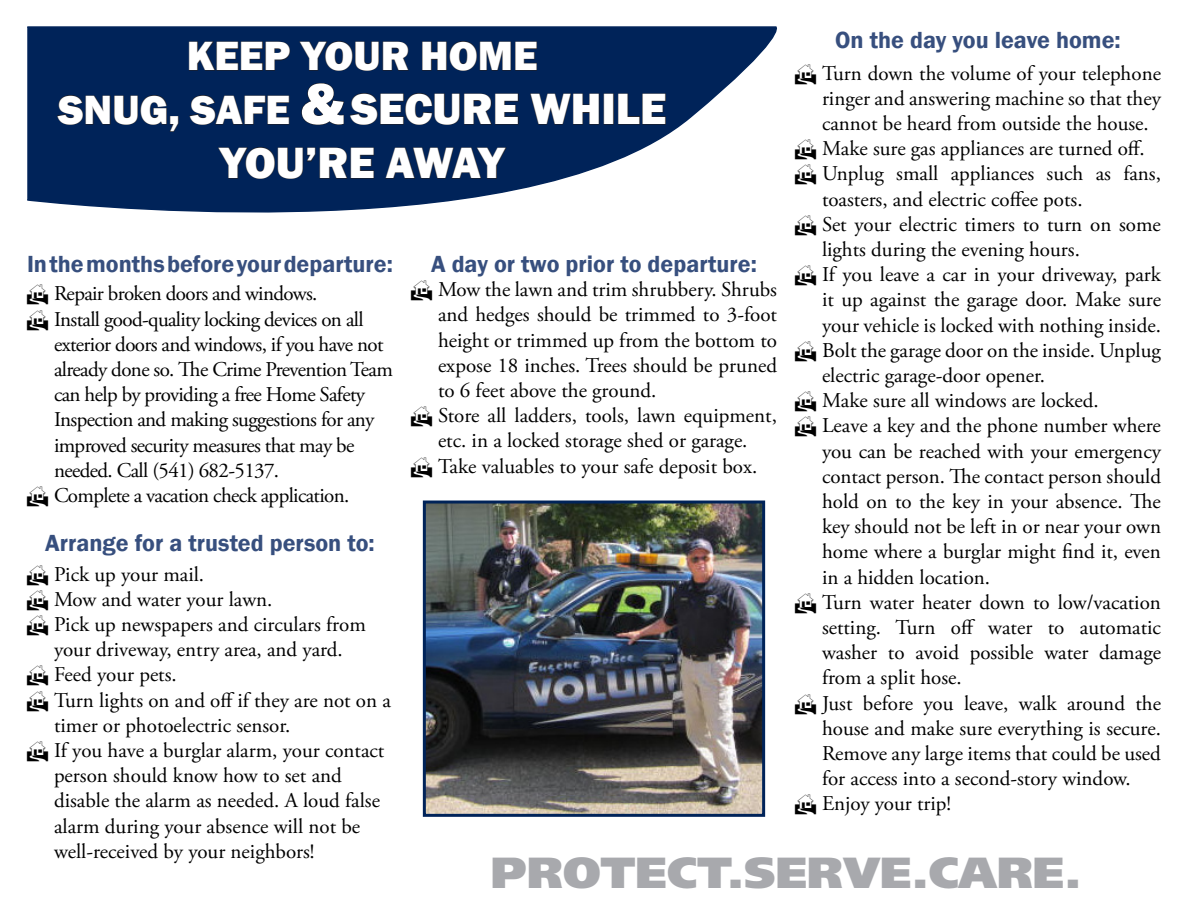
<style>
.page{position:relative;width:1188px;height:918px;background:#fff}
.page>*{position:absolute;margin:0;border:0;box-sizing:border-box;transform-origin:0 0}
.t1{font:800 45px/54px "Franklin Gothic";color:#fff;text-align:center}
.t2{font:900 43.5px "Frutiger LT Std";color:#a8a9ad;scale:1.06 1}
.t3{font:800 42px "Franklin Gothic";color:#fff}
.t4{font:600 24px "Franklin Gothic";color:#374f7e}
.Bulleted_List{font:21px/25.2px "Adobe Garamond Pro";color:#000}
.Bulleted_List-2{font:21px/25.2px "Adobe Garamond Pro";letter-spacing:-.03em;color:#000}
.s1{font-size:42px}
.s2{font-size:60px}
</style>
<div class="page">
<svg style="left:27px;top:26px;width:750px;height:187px;fill:#002359"></svg>
<svg style="left:189px;top:41px;width:101px;height:30px;background:#06224e"></svg>
<svg style="left:299px;top:41px;width:110px;height:30px;background:#05224f"></svg>
<svg style="left:422px;top:41px;width:115px;height:30px;background:#06224e"></svg>
<svg style="left:57px;top:95px;width:122px;height:37px;background:#042250"></svg>
<svg style="left:189px;top:95px;width:101px;height:30px;background:#05224e"></svg>
<svg style="left:301px;top:83px;width:218px;height:42px;background:#042251"></svg>
<svg style="left:530px;top:93px;width:70px;height:32px;background:#05224f"></svg>
<div style="left:604px;top:94px;width:10px;height:30px;border:1px solid #231f20"></div>
<svg style="left:618px;top:93px;width:48px;height:32px;background:#05224f"></svg>
<svg style="left:217px;top:147px;width:157px;height:32px;background:#052250"></svg>
<svg style="left:385px;top:147px;width:122px;height:32px;background:#052250"></svg>
<img style="left:427px;top:505px;width:334px;height:308px">
<div style="left:423px;top:501px;width:342px;height:316px;border:3px solid #002359"></div>
<p class="t4" style="left:835px;top:26px;width:287px">On the day you leave home:</p>
<p class="t3" style="left:187px;top:29px;width:352px">KEEP YOUR HOME</p>
<p class="t1" style="left:58px;top:82px;width:610px"><span class="s1">SNUG, SAFE</span> <span class="s2">&amp;</span>SECURE WHILE<br>YOU’RE AWAY</p>
<p class="Bulleted_List" style="left:822px;top:61px;width:341px;text-align:justify">Turn down the volume of your telephone ringer and answering machine so that they cannot be heard from outside the house.</p>
<p class="Bulleted_List" style="left:822px;top:137px;width:324px">Make sure gas appliances are turned off.</p>
<p class="Bulleted_List" style="left:822px;top:162px;width:341px">Unplug small appliances such as fans, toasters, and electric coffee pots.</p>
<p class="Bulleted_List" style="left:822px;top:212px;width:340px">Set your electric timers to turn on some lights during the evening hours.</p>
<p class="Bulleted_List" style="left:822px;top:263px;width:341px;text-align:justify">If you leave a car in your driveway, park it up against the garage door. Make sure your vehicle is locked with nothing inside.</p>
<p class="Bulleted_List" style="left:822px;top:338px;width:340px">Bolt the garage door on the inside. Unplug electric garage-door opener.</p>
<p class="Bulleted_List" style="left:822px;top:389px;width:278px">Make sure all windows are locked.</p>
<p class="Bulleted_List" style="left:822px;top:414px;width:341px;text-align:justify">Leave a key and the phone number where you can be reached with your emergency contact person. The contact person should hold on to the key in your absence. The key should not be left in or near your own home where a burglar might find it, even in a hidden location.</p>
<p class="Bulleted_List" style="left:822px;top:590px;width:341px;text-align:justify">Turn water heater down to low/vacation setting. Turn off water to automatic washer to avoid possible water damage from a split hose.</p>
<p class="Bulleted_List" style="left:822px;top:691px;width:341px;text-align:justify">Just before you leave, walk around the house and make sure everything is secure.<br>Remove any large items that could be used for access into a second-story window.</p>
<p class="Bulleted_List" style="left:822px;top:792px;width:131px">Enjoy your trip!</p>
<p class="t4" style="left:27px;top:249px;width:367px">In the months before your departure:</p>
<p class="t4" style="left:431px;top:249px;width:327px">A day or two prior to departure:</p>
<p class="Bulleted_List" style="left:438px;top:278px;width:341px;text-align:justify">Mow the lawn and trim shrubbery. Shrubs and hedges should be trimmed to 3-foot height or trimmed up from the bottom to expose 18 inches. Trees should be pruned to 6 feet above the ground.</p>
<p class="Bulleted_List" style="left:438px;top:404px;width:341px">Store all ladders, tools, lawn equipment, etc. in a locked storage shed or garage.</p>
<p class="Bulleted_List" style="left:438px;top:454px;width:321px">Take valuables to your safe deposit box.</p>
<p class="Bulleted_List-2" style="left:54px;top:282px;width:265px">Repair broken doors and windows.</p>
<p class="Bulleted_List-2" style="left:54px;top:307px;width:341px">Install good-quality locking devices on all exterior doors and windows, if you have not already done so. The Crime Prevention Team can help by providing a free Home Safety Inspection and making suggestions for any improved security measures that may be needed. Call (541) 682-5137.</p>
<p class="Bulleted_List-2" style="left:54px;top:483px;width:297px">Complete a vacation check application.</p>
<p class="t4" style="left:45px;top:528px;width:331px">Arrange for a trusted person to:</p>
<p class="Bulleted_List" style="left:54px;top:562px;width:152px">Pick up your mail.</p>
<p class="Bulleted_List" style="left:54px;top:587px;width:220px">Mow and water your lawn.</p>
<p class="Bulleted_List" style="left:54px;top:613px;width:313px">Pick up newspapers and circulars from your driveway, entry area, and yard.</p>
<p class="Bulleted_List" style="left:54px;top:663px;width:124px">Feed your pets.</p>
<p class="Bulleted_List" style="left:54px;top:688px;width:338px">Turn lights on and off if they are not on a timer or photoelectric sensor.</p>
<p class="Bulleted_List" style="left:54px;top:739px;width:332px">If you have a burglar alarm, your contact person should know how to set and disable the alarm as needed. A loud false alarm during your absence will not be well-received by your neighbors!</p>
<p class="t2" style="left:490px;top:846px;width:559px">PROTECT.SERVE.CARE.</p>
</div>
